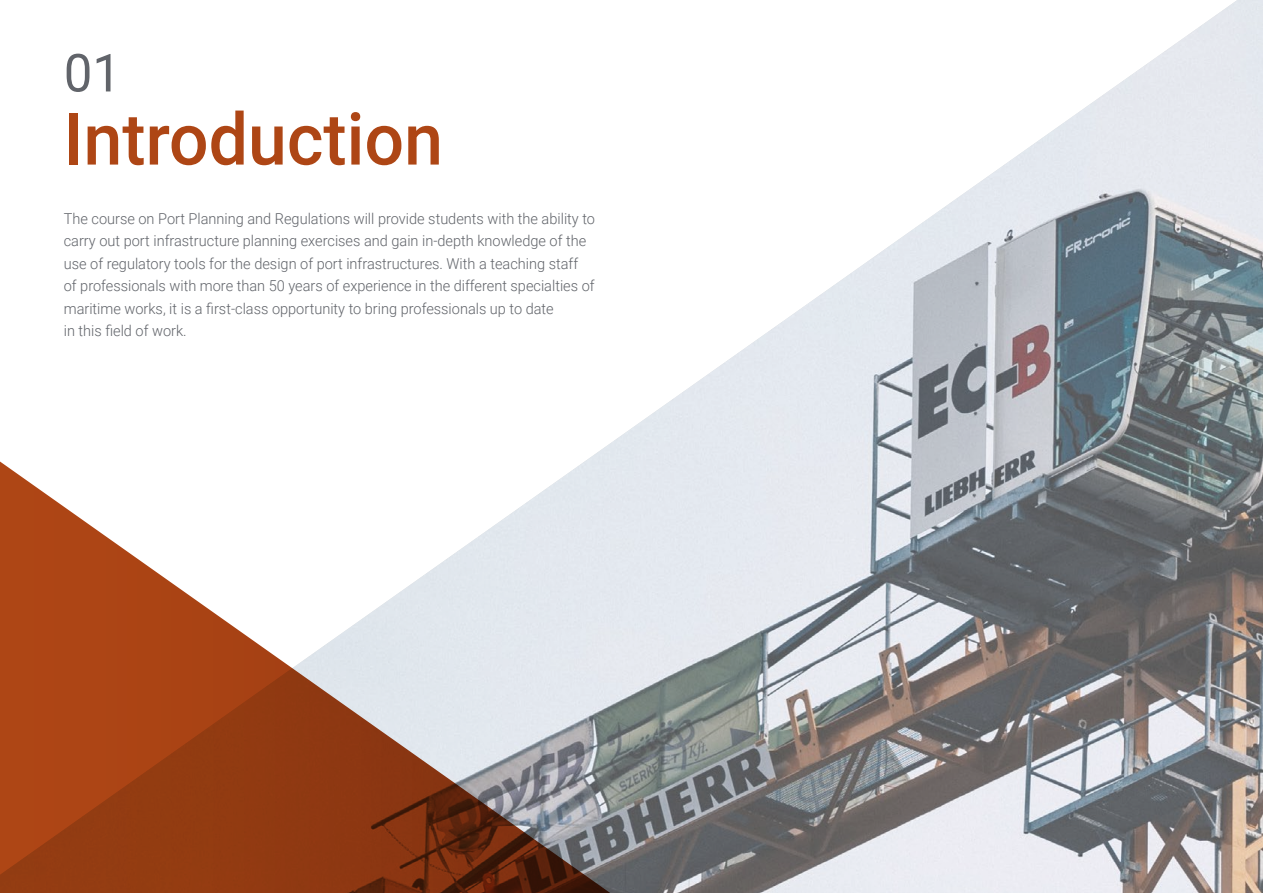
<style>
.page{position:relative;width:1263px;height:893px;background:#fff}
.page>*{position:absolute;margin:0;border:0;box-sizing:border-box;transform-origin:0 0}
.t1{font:500 72px "Roboto";color:#ae4615}
.t2{font:52.5px "Roboto";color:#61646a}
.t3{font:300 15px/22.5px "Roboto";color:#61646a}
</style>
<div class="page">
<img style="left:607px;top:0;width:656px;height:893px">
<svg style="left:0;top:446px;width:640px;height:447px"></svg>
<h2 class="t2" style="left:64px;top:36px;width:59px">01</h2>
<h1 class="t1" style="left:64px;top:89px;width:381px">Introduction</h1>
<p class="t3" style="left:64px;top:207px;width:533px">The course on Port Planning and Regulations will provide students with the ability to carry out port infrastructure planning exercises and gain in-depth knowledge of the use of regulatory tools for the design of port infrastructures. With a teaching staff<br>of professionals with more than 50 years of experience in the different specialties of maritime works, it is a first-class opportunity to bring professionals up to date<br>in this field of work.</p>
</div>
